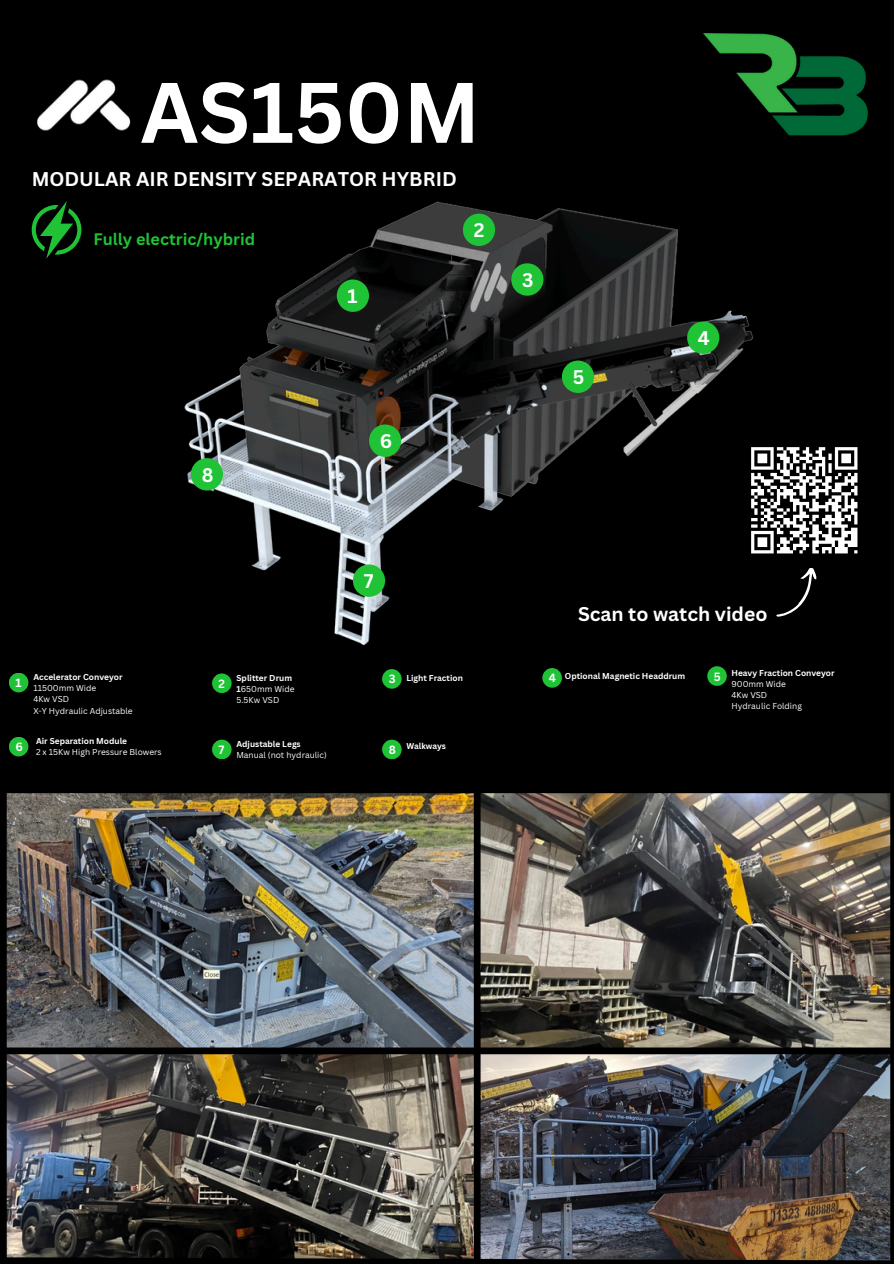
<style>
.page{position:relative;width:894px;height:1264px;background:#fff}
.page>*{position:absolute;margin:0;border:0;box-sizing:border-box;transform-origin:0 0}
.t1{font:700 83.7px "Canva Sans";color:#fff}
.t2{font:700 19.35px "Canva Sans";color:#fff}
.t3{font:700 19.2px "Canva Sans";color:#fff}
.t4{font:700 16.2px "Canva Sans";color:#1fc335}
.t5{font:700 11.7px "Canva Sans";color:#fff}
.t6{font:8.25px "Canva Sans";color:#fff}
.t7{font:700 8.25px "Canva Sans";color:#fff}
.s1{font-weight:700}
</style>
<div class="page">
<div style="left:0;top:0;width:893px;height:1263px;background:#000"></div>
<img style="left:703px;top:33px;width:165px;height:103px">
<img style="left:37px;top:79px;width:94px;height:52px">
<div style="left:9px;top:672px;width:19px;height:20px;background:#1fc335;border-radius:50%"></div>
<div style="left:9px;top:736px;width:19px;height:20px;background:#1fc335;border-radius:50%"></div>
<div style="left:382px;top:669px;width:19px;height:19px;background:#1fc335;border-radius:50%"></div>
<div style="left:212px;top:739px;width:19px;height:20px;background:#1fc335;border-radius:50%"></div>
<div style="left:382px;top:739px;width:19px;height:20px;background:#1fc335;border-radius:50%"></div>
<div style="left:707px;top:666px;width:19px;height:20px;background:#1fc335;border-radius:50%"></div>
<div style="left:212px;top:673px;width:19px;height:20px;background:#1fc335;border-radius:50%"></div>
<div style="left:542px;top:668px;width:19px;height:19px;background:#1fc335;border-radius:50%"></div>
<svg style="left:32px;top:201px;width:49px;height:58px"></svg>
<svg style="left:771px;top:447px;width:87px;height:107px"></svg>
<svg style="left:776px;top:568px;width:41px;height:49px"></svg>
<img style="left:184px;top:201px;width:587px;height:445px">
<img style="left:480px;top:1054px;width:410px;height:199px">
<img style="left:7px;top:1054px;width:466px;height:199px">
<img style="left:7px;top:793px;width:466px;height:254px">
<img style="left:480px;top:793px;width:410px;height:254px">
<img style="left:6px;top:1253px;width:885px;height:8px">
<div style="left:337px;top:279px;width:32px;height:33px;background:#1fc335;border-radius:50%"></div>
<div style="left:463px;top:214px;width:32px;height:32px;background:#1fc335;border-radius:50%"></div>
<div style="left:511px;top:263px;width:32px;height:33px;background:#1fc335;border-radius:50%"></div>
<div style="left:687px;top:321px;width:32px;height:33px;background:#1fc335;border-radius:50%"></div>
<div style="left:561px;top:360px;width:33px;height:33px;background:#1fc335;border-radius:50%"></div>
<div style="left:369px;top:424px;width:32px;height:33px;background:#1fc335;border-radius:50%"></div>
<div style="left:353px;top:564px;width:32px;height:33px;background:#1fc335;border-radius:50%"></div>
<div style="left:191px;top:458px;width:32px;height:32px;background:#1fc335;border-radius:50%"></div>
<p class="t1" style="left:140px;top:53px;width:341px">AS150M</p>
<p class="t2" style="left:32px;top:165px;width:426px">MODULAR AIR DENSITY SEPARATOR HYBRID</p>
<h3 class="t4" style="left:93px;top:228px;width:163px">Fully electric/hybrid</h3>
<p class="t3" style="left:347px;top:283px;width:12px">1</p>
<p class="t3" style="left:473px;top:217px;width:12px">2</p>
<h1 class="t5" style="left:15px;top:674px;width:8px">1</h1>
<p class="t5" style="left:15px;top:738px;width:9px">6</p>
<p class="t7" style="left:33px;top:671px;width:91px">Accelerator Conveyor</p>
<p class="t6" style="left:33px;top:682px;width:64px">11500mm Wide</p>
<p class="t6" style="left:33px;top:693px;width:37px">4Kw VSD</p>
<p class="t6" style="left:33px;top:704px;width:101px">X-Y Hydraulic Adjustable</p>
<p class="t7" style="left:36px;top:735px;width:93px">Air Separation Module</p>
<p class="t6" style="left:36px;top:746px;width:127px">2 x 15Kw High Pressure Blowers</p>
<p class="t3" style="left:202px;top:461px;width:13px">8</p>
<p class="t5" style="left:218px;top:675px;width:8px">2</p>
<p class="t7" style="left:236px;top:672px;width:57px">Splitter Drum</p>
<p class="t6" style="left:236px;top:683px;width:59px"><span class="s1">1</span>650mm Wide</p>
<p class="t6" style="left:236px;top:694px;width:44px">5.5Kw VSD</p>
<p class="t3" style="left:380px;top:428px;width:14px">6</p>
<h4 class="t3" style="left:363px;top:567px;width:11px">7</h4>
<p class="t5" style="left:388px;top:671px;width:8px">3</p>
<h2 class="t7" style="left:406px;top:672px;width:58px">Light Fraction</h2>
<p class="t7" style="left:236px;top:738px;width:66px">Adjustable Legs</p>
<p class="t6" style="left:236px;top:749px;width:92px">Manual (not hydraulic)</p>
<h3 class="t5" style="left:218px;top:741px;width:7px">7</h3>
<p class="t7" style="left:406px;top:740px;width:41px">Walkways</p>
<p class="t5" style="left:388px;top:741px;width:9px">8</p>
<p class="t3" style="left:522px;top:266px;width:13px">3</p>
<p class="t3" style="left:572px;top:364px;width:13px">5</p>
<p class="t3" style="left:697px;top:325px;width:13px">4</p>
<h4 class="t2" style="left:578px;top:600px;width:191px">Scan to watch video</h4>
<p class="t5" style="left:548px;top:670px;width:9px">4</p>
<p class="t7" style="left:564px;top:670px;width:122px">Optional Magnetic Headdrum</p>
<p class="t5" style="left:713px;top:668px;width:8px">5</p>
<p class="t7" style="left:731px;top:666px;width:105px">Heavy Fraction Conveyor</p>
<p class="t6" style="left:731px;top:677px;width:56px">900mm Wide</p>
<p class="t6" style="left:731px;top:689px;width:37px">4Kw VSD</p>
<p class="t6" style="left:731px;top:700px;width:72px">Hydraulic Folding</p>
</div>
